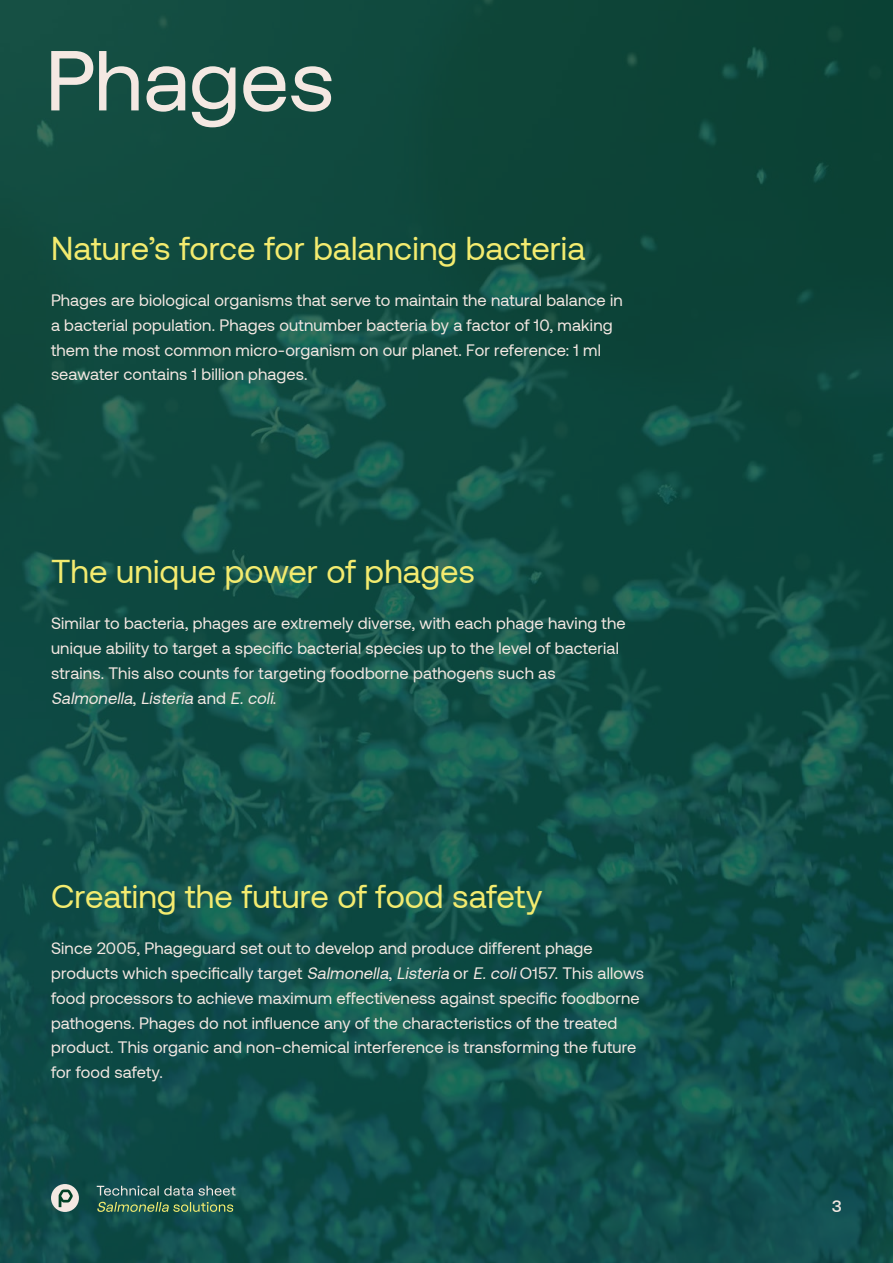
<style>
.page{position:relative;width:893px;height:1263px;background:#fff}
.page>*{position:absolute;margin:0;border:0;box-sizing:border-box;transform-origin:0 0}
.t1{font:82.5px "FK Display";letter-spacing:-.015em;color:#f4e8e2}
.t2{font:33px "Aeonik";color:#f3eb6f}
.t3{font:16.5px/24.8px "Aeonik";letter-spacing:.01em;color:#f4e8e2}
.t4{font:500 16.5px "Aeonik";color:#f4e8e2}
.s1{font-style:italic}
</style>
<div class="page">
<img style="left:0;top:0;width:893px;height:1263px">
<div style="left:51px;top:1184px;width:28px;height:28px;background:#f4e8e2;border-radius:50%"></div>
<svg style="left:59px;top:1189px;width:14px;height:18px"></svg>
<svg style="left:97px;top:1202px;width:136px;height:10px"></svg>
<svg style="left:97px;top:1186px;width:139px;height:10px"></svg>
<h1 class="t1" style="left:45px;top:26px;width:292px">Phages</h1>
<h2 class="t2" style="left:51px;top:230px;width:536px">Nature’s force for balancing bacteria</h2>
<p class="t3" style="left:51px;top:288px;width:573px">Phages are biological organisms that serve to maintain the natural balance in a bacterial population. Phages outnumber bacteria by a factor of 10, making them the most common micro-organism on our planet. For reference: 1 ml seawater contains 1 billion phages.</p>
<h2 class="t2" style="left:51px;top:553px;width:426px">The unique power of phages</h2>
<p class="t3" style="left:51px;top:611px;width:576px">Similar to bacteria, phages are extremely diverse, with each phage having the unique ability to target a specific bacterial species up to the level of bacterial strains. This also counts for targeting foodborne pathogens such as <span class="s1">Salmonella</span>, <span class="s1">Listeria</span> a n d <span class="s1">E. coli</span>.</p>
<h2 class="t2" style="left:51px;top:878px;width:493px">Creating the future of food safety</h2>
<p class="t3" style="left:51px;top:936px;width:595px">Since 2005, Phageguard set out to develop and produce different phage products which specifically target <span class="s1">Salmonella</span>, <span class="s1">Listeria</span> or <span class="s1">E. coli</span> O157. This allows food processors to achieve maximum effectiveness against specific foodborne pathogens. Phages do not influence any of the characteristics of the treated product. This organic and non-chemical interference is transforming the future for food safety.</p>
<p class="t4" style="left:832px;top:1196px;width:11px">3</p>
</div>
